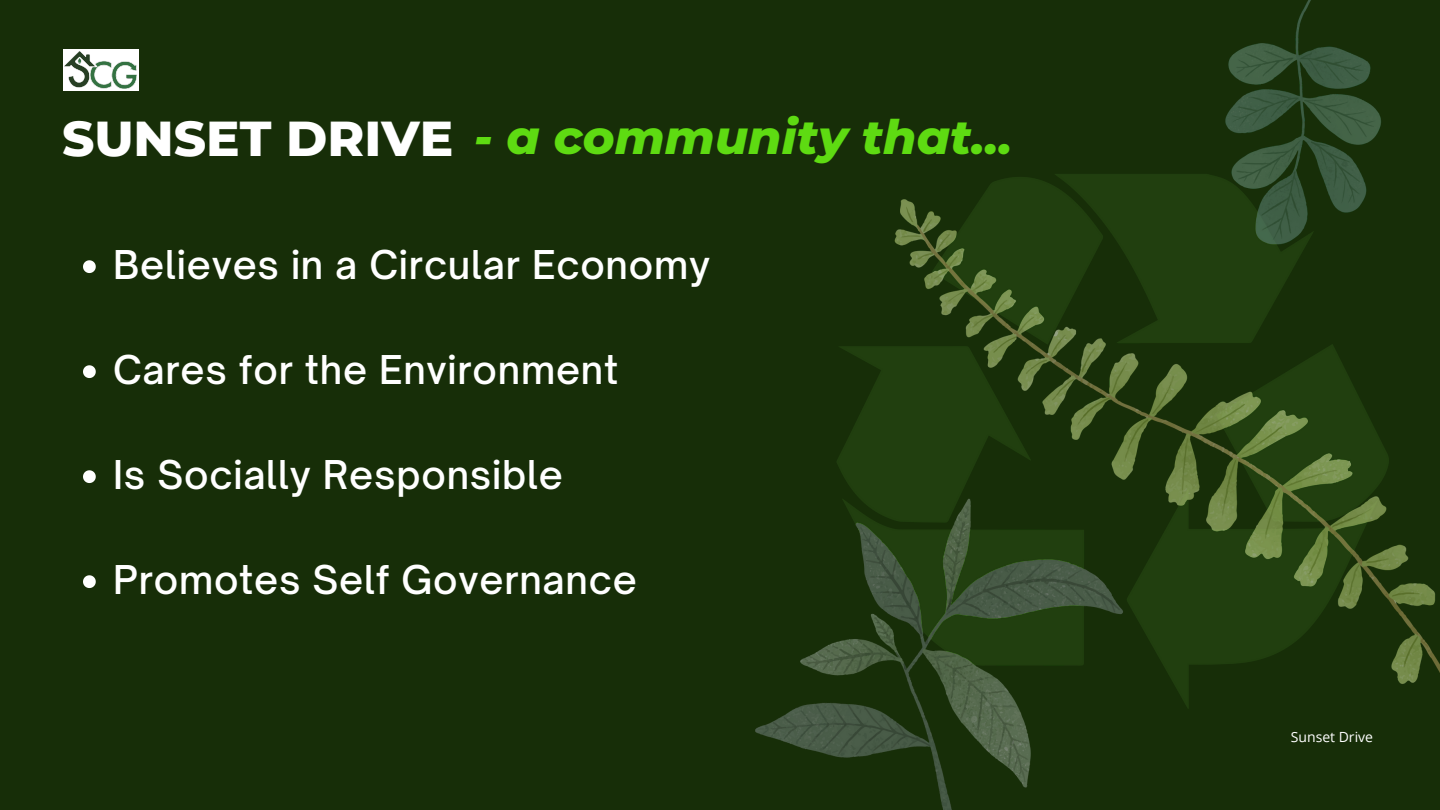
<style>
.page{position:relative;width:1440px;height:810px;background:#fff}
.page>*{position:absolute;margin:0;border:0;box-sizing:border-box;transform-origin:0 0}
.t1{font:italic 800 48px "Montserrat";color:#5edb12}
.t2{font:500 38px "Open Sauce One";letter-spacing:.02em;color:#fff}
.t3{font:14px "Open Sans";color:#fff}
.s1{font-style:normal;font-size:50px;color:#fff}
</style>
<div class="page">
<img style="left:0;top:0;width:1440px;height:810px">
<div style="left:63px;top:50px;width:76px;height:41px;background:#fff"></div>
<img style="left:65px;top:51px;width:72px;height:38px">
<svg style="left:83px;top:260px;width:13px;height:13px"></svg>
<svg style="left:83px;top:365px;width:13px;height:13px"></svg>
<svg style="left:83px;top:470px;width:13px;height:13px"></svg>
<svg style="left:83px;top:575px;width:13px;height:13px"></svg>
<p class="t1" style="left:62px;top:108px;width:952px"><span class="s1">SUNSET DRIVE</span> - a community that...</p>
<p class="t2" style="left:113px;top:241px;width:599px">Believes in a Circular Economy</p>
<p class="t2" style="left:113px;top:346px;width:507px">Cares for the Environment</p>
<p class="t2" style="left:113px;top:451px;width:451px">Is Socially Responsible</p>
<p class="t2" style="left:113px;top:556px;width:525px">Promotes Self Governance</p>
<p class="t3" style="left:1291px;top:727px;width:84px">Sunset Drive</p>
</div>
